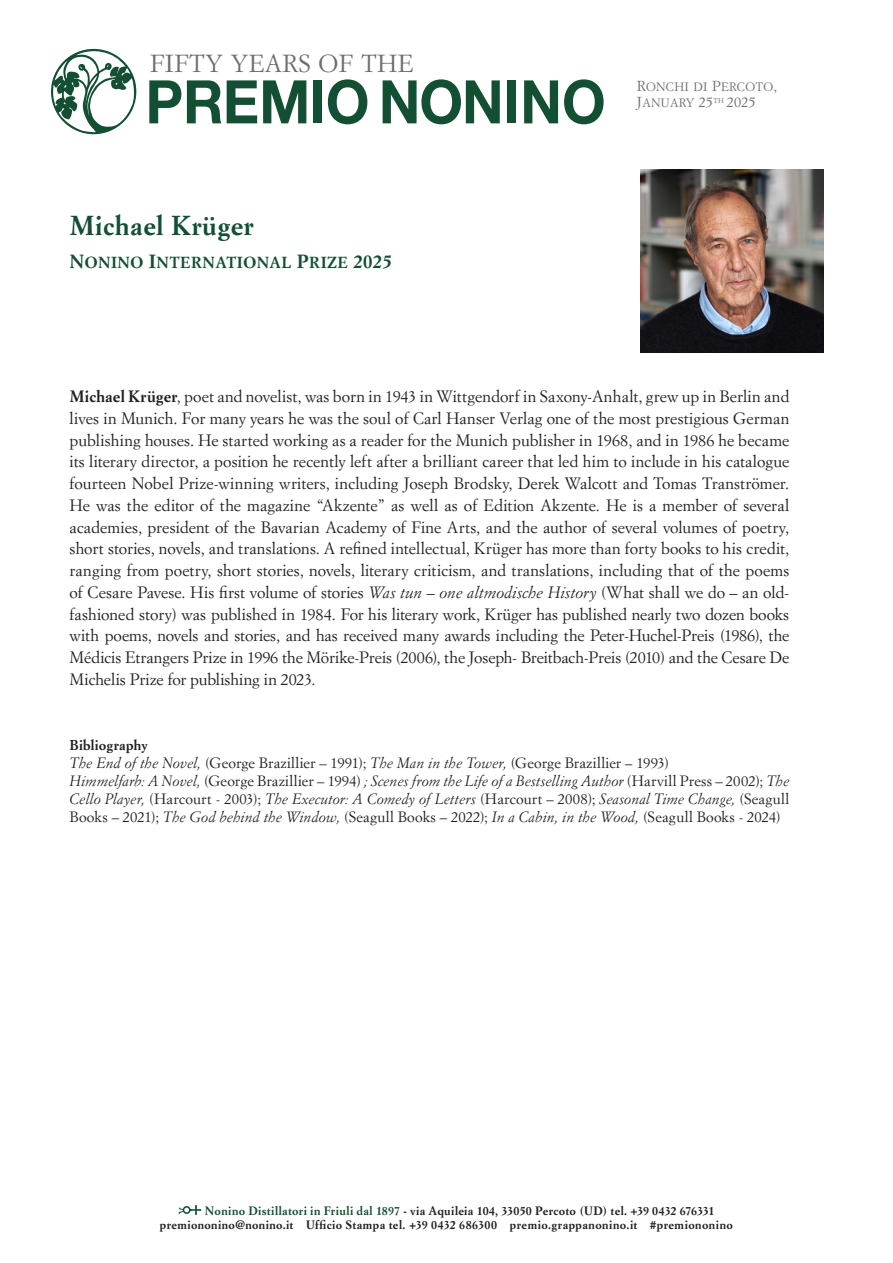
<style>
.page{position:relative;width:893px;height:1263px;background:#fff}
.page>*{position:absolute;margin:0;border:0;box-sizing:border-box;transform-origin:0 0}
.t1{font:700 27px "Simoncini Garamond Std";letter-spacing:.02em;color:#134f32}
.Normale{font:24.3px "Simoncini Garamond Std";letter-spacing:.02em;color:#6c6d70}
.t2{font:16.2px/21.8px "Simoncini Garamond Std";color:#231f20;text-align:justify}
.t3{font:15.75px "Simoncini Garamond Std Bold SC840";letter-spacing:.025em;color:#134f32}
.t4{font:italic 14.7px/18px "Simoncini Garamond Std";color:#231f20;text-align:justify}
.t5{font:14.7px "Simoncini Garamond Std";letter-spacing:.005em;color:#231f20}
.Normale-2{font:14.25px "Simoncini Garamond Std SC840";letter-spacing:.02em;color:#6c6d70}
.t6{font:700 14.1px "Simoncini Garamond Std";letter-spacing:.01em;color:#231f20}
.t7{font:700 12px "Simoncini Garamond Std";letter-spacing:.03em;color:#231f20}
.Normale-3{font:12px "Simoncini Garamond Std SC840";letter-spacing:.025em;color:#6c6d70}
.s1{font-size:18.75px}
.s2{font-size:14.25px}
.s3{font-size:12px}
.s4{font-weight:700}
.s5{font-style:italic}
.s6{font-style:normal}
.s7{color:#134f32}
</style>
<div class="page">
<svg style="left:178px;top:1205px;width:23px;height:10px"></svg>
<img style="left:640px;top:170px;width:183px;height:183px">
<svg style="left:51px;top:49px;width:85px;height:85px"></svg>
<svg style="left:149px;top:80px;width:32px;height:43px"></svg>
<svg style="left:187px;top:80px;width:34px;height:43px"></svg>
<svg style="left:227px;top:80px;width:30px;height:43px"></svg>
<svg style="left:263px;top:80px;width:43px;height:43px"></svg>
<div style="left:313px;top:80px;width:9px;height:43px;background:#134f32"></div>
<svg style="left:328px;top:79px;width:39px;height:45px"></svg>
<svg style="left:383px;top:79px;width:117px;height:45px"></svg>
<div style="left:508px;top:80px;width:8px;height:43px;background:#134f32"></div>
<svg style="left:524px;top:80px;width:34px;height:43px"></svg>
<svg style="left:564px;top:79px;width:40px;height:45px"></svg>
<p class="Normale" style="left:150px;top:49px;width:265px">FIFTY YEARS OF THE</p>
<p class="t1" style="left:70px;top:209px;width:186px">Michael Krüger</p>
<p class="t3" style="left:70px;top:252px;width:135px"><span class="s1">N</span>ONINO <span class="s1">I</span>NTERNA</p>
<p class="t3" style="left:226px;top:252px;width:167px">TIONAL <span class="s1">P</span>RIZE <span class="s1">2025</span></p>
<p class="Normale-3" style="left:637px;top:80px;width:142px"><span class="s2">R</span>ONCHI DI <span class="s2">P</span>ERCOTO<span class="s2">,</span></p>
<p class="Normale-2" style="left:637px;top:94px;width:121px">J<span class="s3">ANUARY</span> 25<sup>TH</sup> 2025</p>
<p class="t2" style="left:70px;top:385px;width:721px"><span class="s4">Michael Krüger</span>, poet and novelist, was born in 1943 in Wittgendorf in Saxony-Anhalt, grew up in Berlin and lives in Munich. For many years he was the soul of Carl Hanser Verlag one of the most prestigious German publishing houses. He started working as a reader for the Munich publisher in 1968, and in 1986 he became its literary director, a position he recently left after a brilliant career that led him to include in his catalogue fourteen Nobel Prize-winning writers, including Joseph Brodsky, Derek Walcott and Tomas Tranströmer.</p>
<p class="t2" style="left:70px;top:494px;width:721px">He was the editor of the magazine “Akzente” as well as of Edition Akzente. He is a member of several academies, president of the Bavarian Academy of Fine Arts, and the author of several volumes of poetry, short stories, novels, and translations. A refined intellectual, Krüger has more than forty books to his credit, ranging from poetry, short stories, novels, literary criticism, and translations, including that of the poems of Cesare Pavese. His first volume of stories <span class="s5">Was tun – one altmodische History</span> (What shall we do – an old&shy;fashioned story) was published in 1984. For his literary work, Krüger has published nearly two dozen books with poems, novels and stories, and has received many awards including the Peter-Huchel-Preis (1986), the Médicis Etrangers Prize in 1996 the Mörike-Preis (2006), the Joseph- Breitbach-Preis (2010) and the Cesare De Michelis Prize for publishing in 2023.</p>
<p class="t6" style="left:70px;top:736px;width:80px">Bibliography</p>
<p class="t5" style="left:70px;top:754px;width:601px"><span class="s5">The End of the Novel,</span> (George Brazillier – 1991); <span class="s5">The Man in the Tower,</span> (George Brazillier – 1993)</p>
<p class="t4" style="left:70px;top:772px;width:721px">Himmelfarb: A Novel, <span class="s6">(George Brazillier – 1994)</span> ; Scenes from the Life of a Bestselling Author <span class="s6">(Harvill Press – 2002);</span> The Cello Player, <span class="s6">(Harcourt - 2003);</span> The Executor: A Comedy of Letters <span class="s6">(Harcourt – 2008);</span> Seasonal Time Change, <span class="s6">(Seagull Books – 2021);</span> The God behind the Window, <span class="s6">(Seagull Books – 2022);</span> In a Cabin, in the Wood, <span class="s6">(Seagull Books - 2024)</span></p>
<p class="t7" style="left:205px;top:1203px;width:511px"><span class="s7">Nonino Distillatori in Friuli dal 1897</span> - via Aquileia 104, 33050 Percoto (UD) tel. +39 0432 676331</p>
<p class="t7" style="left:160px;top:1218px;width:575px">premiononino@nonino.it Ufficio Stampa tel. +39 0432 686300 premio.grappanonino.it #premiononino</p>
</div>
